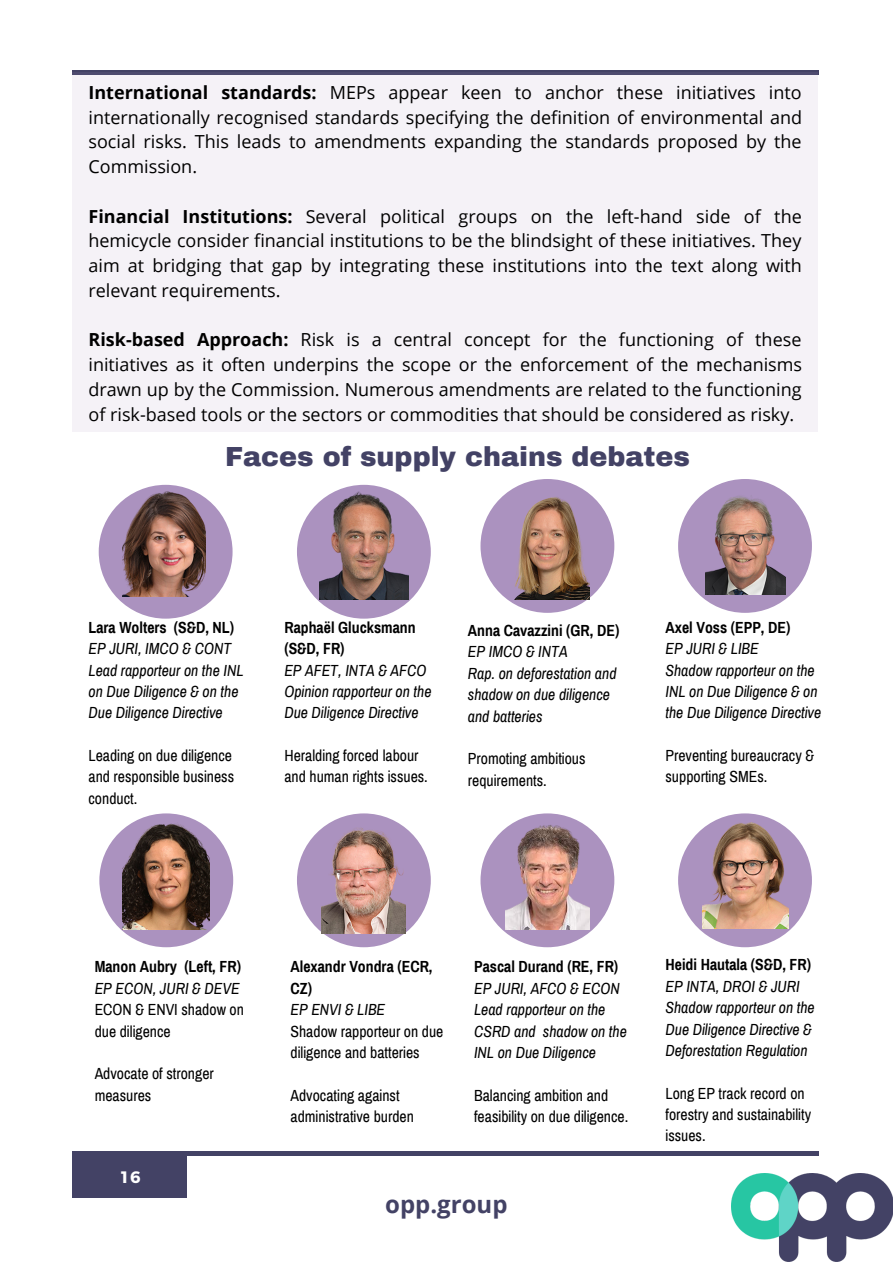
<style>
.page{position:relative;width:893px;height:1264px;background:#fff}
.page>*{position:absolute;margin:0;border:0;box-sizing:border-box;transform-origin:0 0}
.t1{font:900 27px "Archivo";color:#434265}
.t2{font:700 24px "Open Sans";color:#434265}
.t3{font:18px/24.8px "Open Sans";color:#000;text-align:justify}
.t4{font:700 16.5px "Montserrat";color:#fff}
.t5{font:italic 15.75px/21.3px "Archivo Narrow";color:#000}
.t6{font:15.75px/21.3px "Archivo Narrow";color:#000}
.t7{font:700 15.75px/21.3px "Archivo Narrow";color:#000}
.s1{font-weight:700}
</style>
<div class="page">
<img style="left:731px;top:1173px;width:161px;height:88px">
<hr style="left:72px;top:1151px;width:747px;height:4px;background:#434265">
<div style="left:72px;top:1151px;width:115px;height:46px;background:#434265"></div>
<hr style="left:72px;top:71px;width:747px;height:3px;background:#434265">
<div style="left:72px;top:72px;width:746px;height:360px;background:#f5f2f7"></div>
<div style="left:99px;top:813px;width:134px;height:134px;background:#ab92bf;border-radius:50%"></div>
<div style="left:297px;top:813px;width:134px;height:134px;background:#ab92bf;border-radius:50%"></div>
<div style="left:480px;top:479px;width:134px;height:134px;background:#ab92bf;border-radius:50%"></div>
<div style="left:480px;top:813px;width:134px;height:134px;background:#ab92bf;border-radius:50%"></div>
<div style="left:678px;top:479px;width:133px;height:134px;background:#ab92bf;border-radius:50%"></div>
<div style="left:678px;top:813px;width:133px;height:134px;background:#ab92bf;border-radius:50%"></div>
<div style="left:99px;top:485px;width:133px;height:133px;background:#ab92bf;border-radius:50%"></div>
<img style="left:122px;top:490px;width:83px;height:107px">
<div style="left:297px;top:485px;width:134px;height:133px;background:#ab92bf;border-radius:50%"></div>
<img style="left:320px;top:488px;width:88px;height:111px">
<img style="left:505px;top:492px;width:84px;height:107px">
<img style="left:705px;top:496px;width:80px;height:98px">
<img style="left:702px;top:820px;width:86px;height:108px">
<img style="left:123px;top:819px;width:86px;height:110px">
<img style="left:505px;top:822px;width:84px;height:107px">
<img style="left:321px;top:826px;width:85px;height:107px">
<p class="t3" style="left:88px;top:80px;width:715px"><span class="s1">International standards:</span> MEPs appear keen to anchor these initiatives into internationally recognised standards specifying the definition of environmental and social risks. This leads to amendments expanding the standards proposed by the Commission.</p>
<p class="t3" style="left:88px;top:203px;width:714px"><span class="s1">Financial Institutions:</span> Several political groups on the left-hand side of the hemicycle consider financial institutions to be the blindsight of these initiatives. They aim at bridging that gap by integrating these institutions into the text along with relevant requirements.</p>
<p class="t3" style="left:88px;top:327px;width:715px"><span class="s1">Risk-based Approach:</span> Risk is a central concept for the functioning of these initiatives as it often underpins the scope or the enforcement of the mechanisms drawn up by the Commission. Numerous amendments are related to the functioning of risk-based tools or the sectors or commodities that should be considered as risky.</p>
<h1 class="t1" style="left:225px;top:442px;width:466px">Faces of supply chains debates</h1>
<p class="t7" style="left:88px;top:617px;width:147px">Lara Wolters (S&amp;D, NL)</p>
<p class="t5" style="left:88px;top:638px;width:156px">EP JURI, IMCO &amp; CONT<br>Lead rapporteur on the INL on Due Diligence &amp; on the<br>Due Diligence Directive</p>
<p class="t6" style="left:88px;top:745px;width:147px">Leading on due diligence and responsible business conduct.</p>
<p class="t7" style="left:284px;top:617px;width:133px">Raphaël Glucksmann (S&amp;D, FR)</p>
<p class="t5" style="left:284px;top:659px;width:149px">EP AFET, INTA &amp; AFCO<br>Opinion rapporteur on the<br>Due Diligence Directive</p>
<p class="t6" style="left:284px;top:745px;width:145px">Heralding forced labour and human rights issues.</p>
<p class="t7" style="left:468px;top:620px;width:153px">Anna Cavazzini (GR, DE)</p>
<p class="t5" style="left:468px;top:641px;width:150px">EP IMCO &amp; INTA<br>Rap. on deforestation and shadow on due diligence and batteries</p>
<p class="t6" style="left:468px;top:748px;width:119px">Promoting ambitious requirements.</p>
<p class="t7" style="left:665px;top:617px;width:126px">Axel Voss (EPP, DE)</p>
<p class="t5" style="left:665px;top:638px;width:157px">EP JURI &amp; LIBE<br>Shadow rapporteur on the<br>INL on Due Diligence &amp; on the Due Diligence Directive</p>
<p class="t6" style="left:665px;top:745px;width:150px">Preventing bureaucracy &amp; supporting SMEs.</p>
<p class="t7" style="left:95px;top:956px;width:148px">Manon Aubry (Left, FR)</p>
<p class="t5" style="left:95px;top:977px;width:146px">EP ECON, JURI &amp; DEVE</p>
<p class="t6" style="left:95px;top:999px;width:151px">ECON &amp; ENVI shadow on due diligence</p>
<p class="t6" style="left:95px;top:1063px;width:121px">Advocate of stronger measures</p>
<p class="t4" style="left:121px;top:1165px;width:21px">16</p>
<p class="t7" style="left:290px;top:956px;width:143px">Alexandr Vondra (ECR,<br>CZ)</p>
<p class="t5" style="left:290px;top:999px;width:96px">EP ENVI &amp; LIBE</p>
<p class="t6" style="left:290px;top:1020px;width:154px">Shadow rapporteur on due diligence and batteries</p>
<p class="t6" style="left:290px;top:1084px;width:125px">Advocating against administrative burden</p>
<p class="t7" style="left:474px;top:956px;width:146px">Pascal Durand (RE, FR)</p>
<p class="t5" style="left:474px;top:977px;width:154px">EP JURI, AFCO &amp; ECON<br>Lead rapporteur on the<br>CSRD and shadow on the<br>INL on Due Diligence</p>
<p class="t6" style="left:474px;top:1084px;width:156px">Balancing ambition and feasibility on due diligence.</p>
<h2 class="t2" style="left:385px;top:1187px;width:124px">opp.group</h2>
<p class="t7" style="left:665px;top:954px;width:147px">Heidi Hautala (S&amp;D, FR)</p>
<p class="t5" style="left:665px;top:975px;width:151px">EP INTA, DROI &amp; JURI<br>Shadow rapporteur on the<br>Due Diligence Directive &amp;<br>Deforestation Regulation</p>
<p class="t6" style="left:665px;top:1082px;width:147px">Long EP track record on forestry and sustainability issues.</p>
</div>
